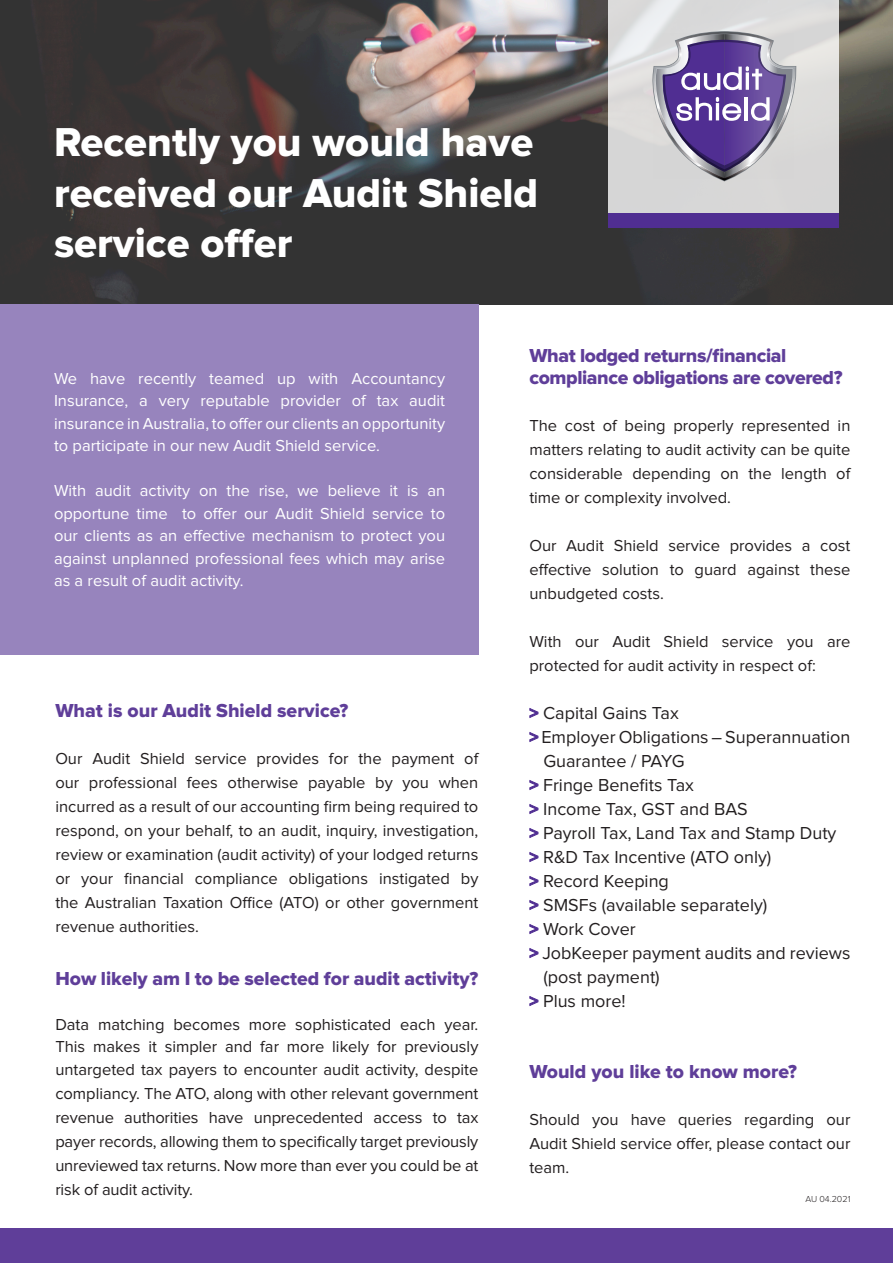
<style>
.page{position:relative;width:893px;height:1263px;background:#fff}
.page>*{position:absolute;margin:0;border:0;box-sizing:border-box;transform-origin:0 0}
.t1{font:41.85px/50.2px "Proxima Nova Extrabld";color:#fff;text-align:justify}
.t2{font:19.5px "Proxima Nova Extrabld";color:#5f3e99}
.t3{font:19.5px/22.5px "Proxima Nova Extrabld";letter-spacing:-.02em;color:#5f3e99}
.t4{font:18px/24px "Proxima Nova";color:#231f20}
.t5{font:16.5px/24px "Proxima Nova";color:#231f20;text-align:justify}
.t6{font:16.5px/22.5px "Proxima Nova";color:#fff;text-align:justify}
.t7{font:300 9px "Proxima Nova";color:#231f20}
.s1{font-weight:700;color:#502e92}
</style>
<div class="page">
<img style="left:0;top:0;width:893px;height:304px">
<svg style="left:608px;top:0;width:231px;height:213px;background:#dbdbda"></svg>
<div style="left:608px;top:213px;width:231px;height:14px;background:#502e92"></div>
<div style="left:0;top:1229px;width:893px;height:34px;background:#5f3e99"></div>
<svg style="left:651px;top:31px;width:145px;height:150px;background:#998cb4"></svg>
<div style="left:0;top:304px;width:478px;height:351px;background:#9784bd"></div>
<p class="t1" style="left:54px;top:118px;width:486px">Recently you would have received our Audit Shield service offer</p>
<p class="t6" style="left:54px;top:368px;width:393px">We have recently teamed up with Accountancy Insurance, a very reputable provider of tax audit insurance in Australia, to offer our clients an opportunity to participate in our new Audit Shield service.</p>
<p class="t6" style="left:54px;top:480px;width:393px">With audit activity on the rise, we believe it is an opportune time to offer our Audit Shield service to our clients as an effective mechanism to protect you against unplanned professional fees which may arise as a result of audit activity.</p>
<p class="t2" style="left:55px;top:699px;width:295px">What is our Audit Shield service?</p>
<p class="t5" style="left:55px;top:746px;width:425px">Our Audit Shield service provides for the payment of our professional fees otherwise payable by you when incurred as a result of our accounting firm being required to respond, on your behalf, to an audit, inquiry, investigation, review or examination (audit activity) of your lodged returns or your financial compliance obligations instigated by the Australian Taxation Office (ATO) or other government revenue authorities.</p>
<p class="t2" style="left:55px;top:967px;width:425px">How likely am I to be selected for audit activity?</p>
<p class="t5" style="left:55px;top:1014px;width:425px;line-height:22.5px">Data matching becomes more sophisticated each year.<br>This makes it simpler and far more likely for previously untargeted tax payers to encounter audit activity, despite</p>
<p class="t5" style="left:55px;top:1082px;width:425px">compliancy. The ATO, along with other relevant government revenue authorities have unprecedented access to tax payer records, allowing them to specifically target previously unreviewed tax returns. Now more than ever you could be at risk of audit activity.</p>
<p class="t3" style="left:529px;top:345px;width:315px">What lodged returns/financial compliance obligations are covered?</p>
<p class="t5" style="left:529px;top:414px;width:323px">The cost of being properly represented in matters relating to audit activity can be quite considerable depending on the length of time or complexity involved.</p>
<p class="t5" style="left:529px;top:534px;width:323px">Our Audit Shield service provides a cost effective solution to guard against these unbudgeted costs.</p>
<p class="t5" style="left:529px;top:630px;width:323px">With our Audit Shield service you are protected for audit activity in respect of:</p>
<p class="t4" style="left:529px;top:701px;width:151px"><span class="s1">&gt;</span> Capital Gains Tax</p>
<p class="t4" style="left:543px;top:725px;width:309px;text-indent:-14px"><span class="s1">&gt;</span> Employer Obligations – Superannuation<br>Guarantee / PAYG</p>
<p class="t4" style="left:529px;top:773px;width:166px"><span class="s1">&gt;</span> Fringe Benefits Tax</p>
<p class="t4" style="left:529px;top:797px;width:220px"><span class="s1">&gt;</span> Income Tax, GST and BAS</p>
<p class="t4" style="left:529px;top:821px;width:309px"><span class="s1">&gt;</span> Payroll Tax, Land Tax and Stamp Duty</p>
<p class="t4" style="left:529px;top:845px;width:244px"><span class="s1">&gt;</span> R&amp;D Tax Incentive (ATO only)</p>
<p class="t4" style="left:529px;top:869px;width:141px"><span class="s1">&gt;</span> Record Keeping</p>
<p class="t4" style="left:529px;top:893px;width:239px"><span class="s1">&gt;</span> SMSFs (available separately)</p>
<p class="t4" style="left:529px;top:917px;width:108px"><span class="s1">&gt;</span> Work Cover</p>
<p class="t4" style="left:529px;top:941px;width:323px"><span class="s1">&gt;</span> JobKeeper payment audits and reviews</p>
<p class="t4" style="left:543px;top:965px;width:118px">(post payment)</p>
<p class="t4" style="left:529px;top:989px;width:98px"><span class="s1">&gt;</span> Plus more!</p>
<p class="t2" style="left:529px;top:1060px;width:269px">Would you like to know more?</p>
<p class="t5" style="left:529px;top:1107px;width:323px">Should you have queries regarding our Audit Shield service offer, please contact our team.</p>
<p class="t7" style="left:805px;top:1194px;width:47px">AU 04.2021</p>
</div>
